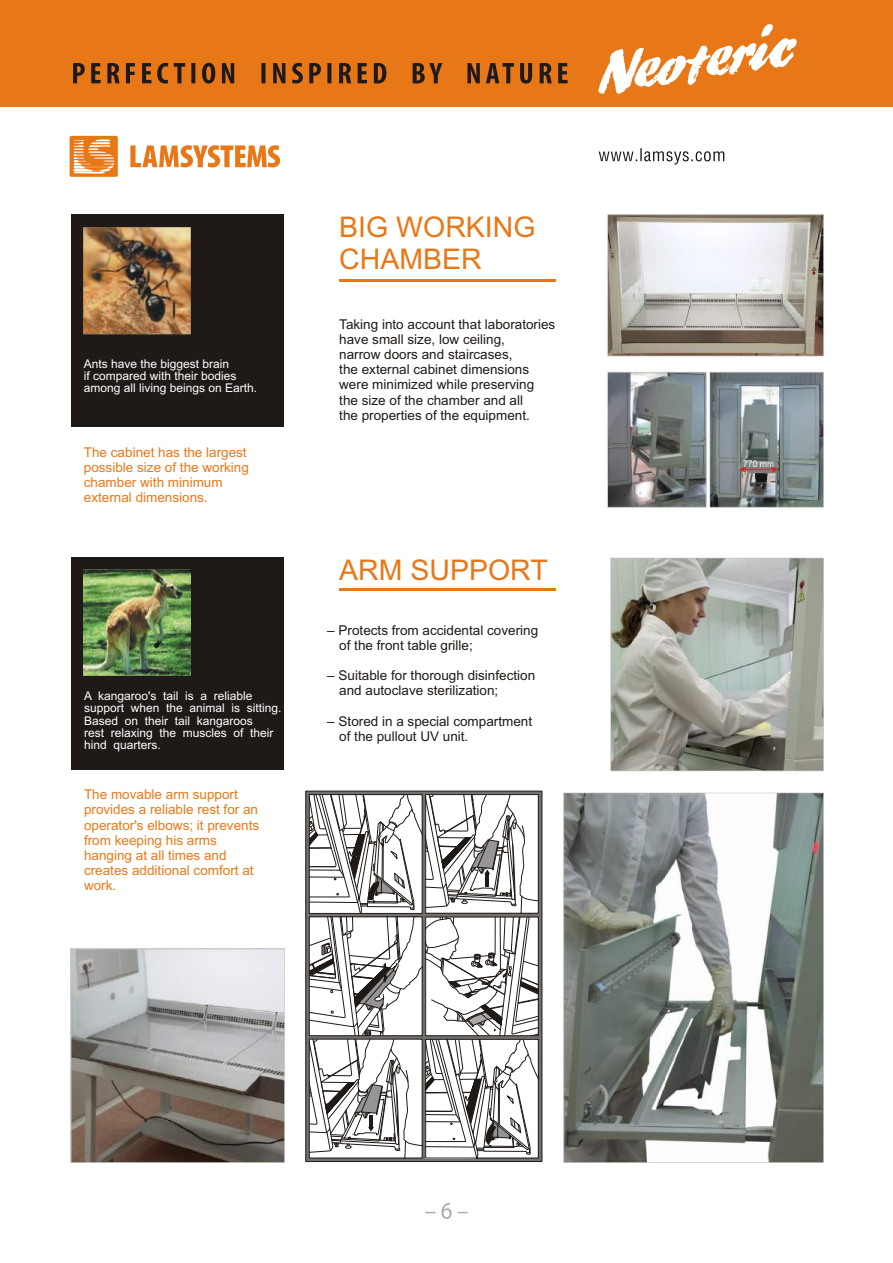
<style>
.page{position:relative;width:893px;height:1263px;background:#fff}
.page>*{position:absolute;margin:0;border:0;box-sizing:border-box;transform-origin:0 0}
.t1{font:28.5px/31.8px "Arial";color:#e87817}
.t2{font:13.5px/15.1px "Arial";color:#1f1a17}
.t3{font:13.5px/15.1px "Arial";color:#e87817}
.t4{font:12px/12px "Arial";color:#fff}
</style>
<div class="page">
<img style="left:563px;top:214px;width:261px;height:948px">
<img style="left:71px;top:948px;width:214px;height:214px">
<hr style="left:339px;top:279px;width:216px;height:3px;background:#e87817">
<div style="left:71px;top:215px;width:213px;height:212px;background:#1f1a17"></div>
<div style="left:71px;top:558px;width:213px;height:212px;background:#1f1a17"></div>
<hr style="left:339px;top:588px;width:216px;height:3px;background:#e87817">
<svg style="left:306px;top:791px;width:236px;height:371px;background:#5e5b5a"></svg>
<svg style="left:309px;top:794px;width:229px;height:364px"></svg>
<div style="left:425px;top:917px;width:114px;height:119px;border:1px solid #1f1a17"></div>
<svg style="left:425px;top:1203px;width:43px;height:16px"></svg>
<div style="left:0;top:0;width:893px;height:106px;background:#e87817"></div>
<svg style="left:73px;top:63px;width:495px;height:21px"></svg>
<svg style="left:70px;top:136px;width:48px;height:41px;background:#ed974d"></svg>
<svg style="left:130px;top:145px;width:150px;height:22px"></svg>
<svg style="left:598px;top:24px;width:199px;height:70px"></svg>
<svg style="left:599px;top:148px;width:125px;height:16px"></svg>
<img style="left:84px;top:227px;width:107px;height:449px">
<p class="t4" style="left:84px;top:359px;width:175px">Ants have the biggest brain<br>if compared with their bodies among all living beings on Earth.</p>
<p class="t3" style="left:84px;top:446px;width:167px">The cabinet has the largest possible size of the working chamber with minimum external dimensions.</p>
<p class="t4" style="left:84px;top:691px;width:199px">A kangaroo's tail is a reliable support when the animal is sitting.<br>Based on their tail kangaroos<br>rest relaxing the muscles of their hind quarters.</p>
<p class="t3" style="left:84px;top:788px;width:177px">The movable arm support provides a reliable rest for an operator's elbows; it prevents from keeping his arms hanging at all times and creates additional comfort at work.</p>
<h1 class="t1" style="left:339px;top:214px;width:198px">BIG WORKING<br>CHAMBER</h1>
<p class="t2" style="left:339px;top:318px;width:218px">Taking into account that laboratories have small size, low ceiling,<br>narrow doors and staircases,<br>the external cabinet dimensions were minimized while preserving the size of the chamber and all<br>the properties of the equipment.</p>
<h1 class="t1" style="left:339px;top:557px;width:210px">ARM SUPPORT</h1>
<p class="t2" style="left:339px;top:624px;width:200px;text-indent:-12px">– Protects from accidental covering of the front table grille;</p>
<p class="t2" style="left:339px;top:669px;width:197px;text-indent:-12px">– Suitable for thorough disinfection and autoclave sterilization;</p>
<p class="t2" style="left:339px;top:714px;width:194px;text-indent:-12px">– Stored in a special compartment of the pullout UV unit.</p>
</div>
